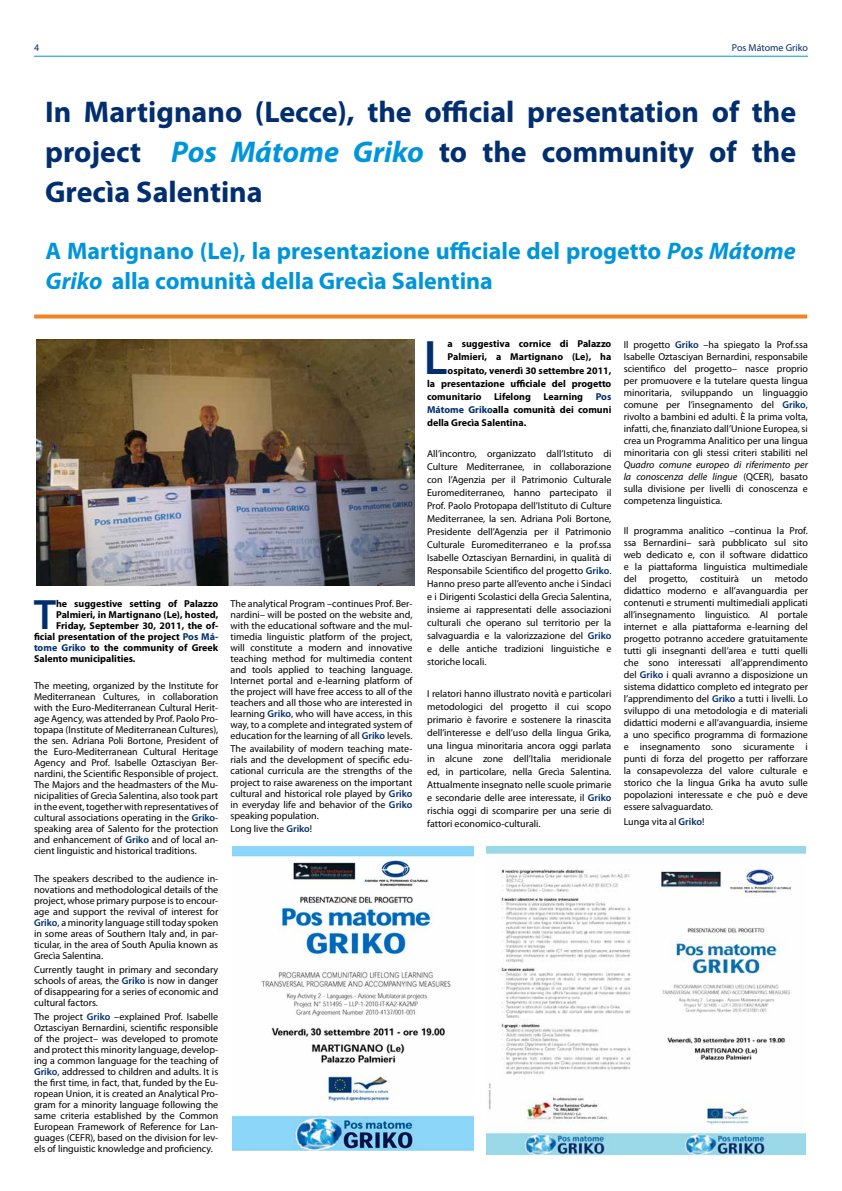
<style>
.page{position:relative;width:842px;height:1191px;background:#fff}
.page>*{position:absolute;margin:0;border:0;box-sizing:border-box;transform-origin:0 0}
.t1{font:600 48.6px "Myriad Pro";color:#002e6e}
.t2{font:600 42.6px "Myriad Pro";color:#002e6e}
.t3{font:700 30px/40px "Myriad Pro";color:#002e6e;text-align:justify}
.t4{font:700 24px/30px "Myriad Pro";color:#0095da}
.t5{font:10px/11px "Myriad Pro";color:#000;text-align:justify}
.t6{font:700 10px/13px "Myriad Pro";color:#000;text-align:justify}
.t7{font:10px "Myriad Pro";color:#002e6e}
.s1{font-style:italic;color:#0095da}
.s2{font-style:italic}
.s3{color:#002e6e}
.s4{font-weight:600;color:#002e6e}
</style>
<div class="page">
<img style="left:233px;top:846px;width:240px;height:304px">
<img style="left:36px;top:340px;width:379px;height:245px">
<img style="left:486px;top:846px;width:319px;height:309px">
<svg style="left:34px;top:314px;width:773px;height:4px;background:#f6923d"></svg>
<hr style="left:34px;top:56px;width:774px;height:1px;background:#0095da">
<p class="t7" style="left:34px;top:42px;width:7px">4</p>
<p class="t7" style="left:732px;top:42px;width:78px">Pos Mátome Griko</p>
<h3 class="t3" style="left:45px;top:91px;width:753px">In Martignano (Lecce), the official presentation of the project <span class="s1">Pos Mátome Griko</span> to the community of the Grecìa Salentina</h3>
<h3 class="t4" style="left:46px;top:235px;width:752px">A Martignano (Le), la presentazione ufficiale del progetto <span class="s2">Pos Mátome<br>Griko</span> alla comunità della Grecìa Salentina</h3>
<h2 class="t2" style="left:34px;top:587px;width:24px">T</h2>
<p class="t6" style="left:56px;top:596px;width:164px">he suggestive setting of Palazzo</p>
<p class="t6" style="left:56px;top:607px;width:164px">Palmieri, in Martignano (Le), hosted,</p>
<p class="t6" style="left:56px;top:618px;width:164px">Friday, September 30, 2011, the of-</p>
<p class="t6" style="left:34px;top:629px;width:186px">ficial presentation of the project <span class="s3">Pos Má-</span></p>
<p class="t6" style="left:34px;top:640px;width:186px"><span class="s3">tome Griko</span> to the community of Greek</p>
<p class="t6" style="left:34px;top:651px;width:103px">Salento municipalities.</p>
<p class="t5" style="left:34px;top:680px;width:186px">The meeting, organized by the Institute for Mediterranean Cultures, in collaboration with the Euro-Mediterranean Cultural Herit&shy;age Agency, was attended by Prof. Paolo Pro&shy;topapa (Institute of Mediterranean Cultures), the sen. Adriana Poli Bortone, President of the Euro-Mediterranean Cultural Heritage Agency and Prof. Isabelle Oztasciyan Ber&shy;nardini, the Scientific Responsible of project.<br>The Majors and the headmasters of the Mu&shy;nicipalities of Grecìa Salentina, also took part in the event, together with representatives of cultural associations operating in the <span class="s4">Griko&shy;</span>speaking area of Salento for the protection and enhancement of <span class="s4">Griko</span> and of local an&shy;cient linguistic and historical traditions.</p>
<p class="t5" style="left:34px;top:873px;width:186px">The speakers described to the audience in&shy;novations and methodological details of the project, whose primary purpose is to encour&shy;age and support the revival of interest for <span class="s4">Griko</span>, a minority language still today spoken in some areas of Southern Italy and, in par&shy;ticular, in the area of South Apulia known as Grecìa Salentina.</p>
<p class="t5" style="left:34px;top:964px;width:186px">Currently taught in primary and secondary schools of areas, the <span class="s4">Griko</span> is now in danger of disappearing for a series of economic and cultural factors.</p>
<p class="t5" style="left:34px;top:1010px;width:186px">The project <span class="s4">Griko</span> –explained Prof. Isabelle Oztasciyan Bernardini, scientific responsible of the project– was developed to promote and protect this minority language, develop&shy;ing a common language for the teaching of <span class="s4">Griko</span>, addressed to children and adults. It is the first time, in fact, that, funded by the Eu&shy;ropean Union, it is created an Analytical Pro&shy;gram for a minority language following the same criteria established by the Common European Framework of Reference for Lan&shy;guages (CEFR), based on the division for lev&shy;els of linguistic knowledge and proficiency.</p>
<p class="t5" style="left:231px;top:597px;width:183px">The analytical Program –continues Prof. Ber&shy;nardini– will be posted on the website and, with the educational software and the mul&shy;timedia linguistic platform of the project, will constitute a modern and innovative teaching method for multimedia content and tools applied to teaching language.<br>Internet portal and e-learning platform of the project will have free access to all of the teachers and all those who are interested in learning <span class="s4">Griko</span>, who will have access, in this way, to a complete and integrated system of education for the learning of all <span class="s4">Griko</span> levels.</p>
<p class="t5" style="left:231px;top:743px;width:183px">The availability of modern teaching mate&shy;rials and the development of specific edu&shy;cational curricula are the strengths of the project to raise awareness on the important cultural and historical role played by <span class="s4">Griko </span>in everyday life and behavior of the <span class="s4">Griko </span>speaking population.</p>
<p class="t5" style="left:231px;top:823px;width:83px">Long live the <span class="s4">Griko</span>!</p>
<h1 class="t1" style="left:424px;top:326px;width:25px">L</h1>
<p class="t6" style="left:448px;top:337px;width:165px">a suggestiva cornice di Palazzo</p>
<p class="t6" style="left:448px;top:350px;width:165px">Palmieri, a Martignano (Le), ha</p>
<p class="t6" style="left:448px;top:363px;width:165px">ospitato, venerdì 30 settembre 2011,</p>
<p class="t6" style="left:427px;top:376px;width:186px">la presentazione ufficiale del progetto</p>
<p class="t6" style="left:427px;top:389px;width:56px">comunitario</p>
<p class="t6" style="left:494px;top:389px;width:38px">Lifelong</p>
<p class="t6" style="left:543px;top:389px;width:41px">Learning</p>
<p class="t6" style="left:427px;top:389px;width:186px;text-indent:169px"><span class="s3">Pos Mátome Griko</span>alla comunità dei comuni della Grecìa Salentina.</p>
<p class="t5" style="left:427px;top:447px;width:186px;line-height:13px">All’incontro, organizzato dall’Istituto di Culture Mediterranee, in collaborazione con l’Agenzia per il Patrimonio Culturale Euromediterraneo, hanno partecipato il Prof. Paolo Protopapa dell’Istituto di Culture Mediterranee, la sen. Adriana Poli Bortone, Presidente dell’Agenzia per il Patrimonio Culturale Euromediterraneo e la prof.ssa Isabelle Oztasciyan Bernardini, in qualità di Responsabile Scientifico del progetto <span class="s4">Griko</span>.<br>Hanno preso parte all’evento anche i Sindaci e i Dirigenti Scolastici della Grecìa Salentina, insieme ai rappresentati delle associazioni culturali che operano sul territorio per la salvaguardia e la valorizzazione del <span class="s4">Griko </span>e delle antiche tradizioni linguistiche e storiche locali.</p>
<p class="t5" style="left:427px;top:687px;width:186px;line-height:13px">I relatori hanno illustrato novità e particolari metodologici del progetto il cui scopo primario è favorire e sostenere la rinascita dell’interesse e dell’uso della lingua Grika, una lingua minoritaria ancora oggi parlata in alcune zone dell’Italia meridionale ed, in particolare, nella Grecìa Salentina.<br>Attualmente insegnato nelle scuole primarie e secondarie delle aree interessate, il <span class="s4">Griko </span>rischia oggi di scomparire per una serie di fattori economico-culturali.</p>
<p class="t5" style="left:624px;top:338px;width:186px;line-height:12px">Il progetto <span class="s4">Griko</span> –ha spiegato la Prof.ssa Isabelle Oztasciyan Bernardini, responsabile scientifico del progetto– nasce proprio per promuovere e la tutelare questa lingua minoritaria, sviluppando un linguaggio comune per l’insegnamento del <span class="s4">Griko</span>, rivolto a bambini ed adulti. È la prima volta, infatti, che, finanziato dall’Unione Europea, si crea un Programma Analitico per una lingua minoritaria con gli stessi criteri stabiliti nel</p>
<p class="t5" style="left:624px;top:458px;width:186px;line-height:12px"><span class="s2">Quadro comune europeo di riferimento per la conoscenza delle lingue</span> (QCER), basato sulla divisione per livelli di conoscenza e competenza linguistica.</p>
<p class="t5" style="left:624px;top:524px;width:186px;line-height:12px">Il programma analitico –continua la Prof. ssa Bernardini– sarà pubblicato sul sito web dedicato e, con il software didattico e la piattaforma linguistica multimediale del progetto, costituirà un metodo didattico moderno e all’avanguardia per contenuti e strumenti multimediali applicati all’insegnamento linguistico. Al portale internet e alla piattaforma e-learning del progetto potranno accedere gratuitamente tutti gli insegnanti dell’area e tutti quelli che sono interessati all’apprendimento del <span class="s4">Griko</span> i quali avranno a disposizione un sistema didattico completo ed integrato per l’apprendimento del <span class="s4">Griko</span> a tutti i livelli. Lo sviluppo di una metodologia e di materiali didattici moderni e all’avanguardia, insieme a uno specifico programma di formazione e insegnamento sono sicuramente i punti di forza del progetto per rafforzare la consapevolezza del valore culturale e storico che la lingua Grika ha avuto sulle popolazioni interessate e che può e deve essere salvaguardato.</p>
<p class="t5" style="left:624px;top:815px;width:82px">Lunga vita al <span class="s4">Griko</span>!</p>
</div>
